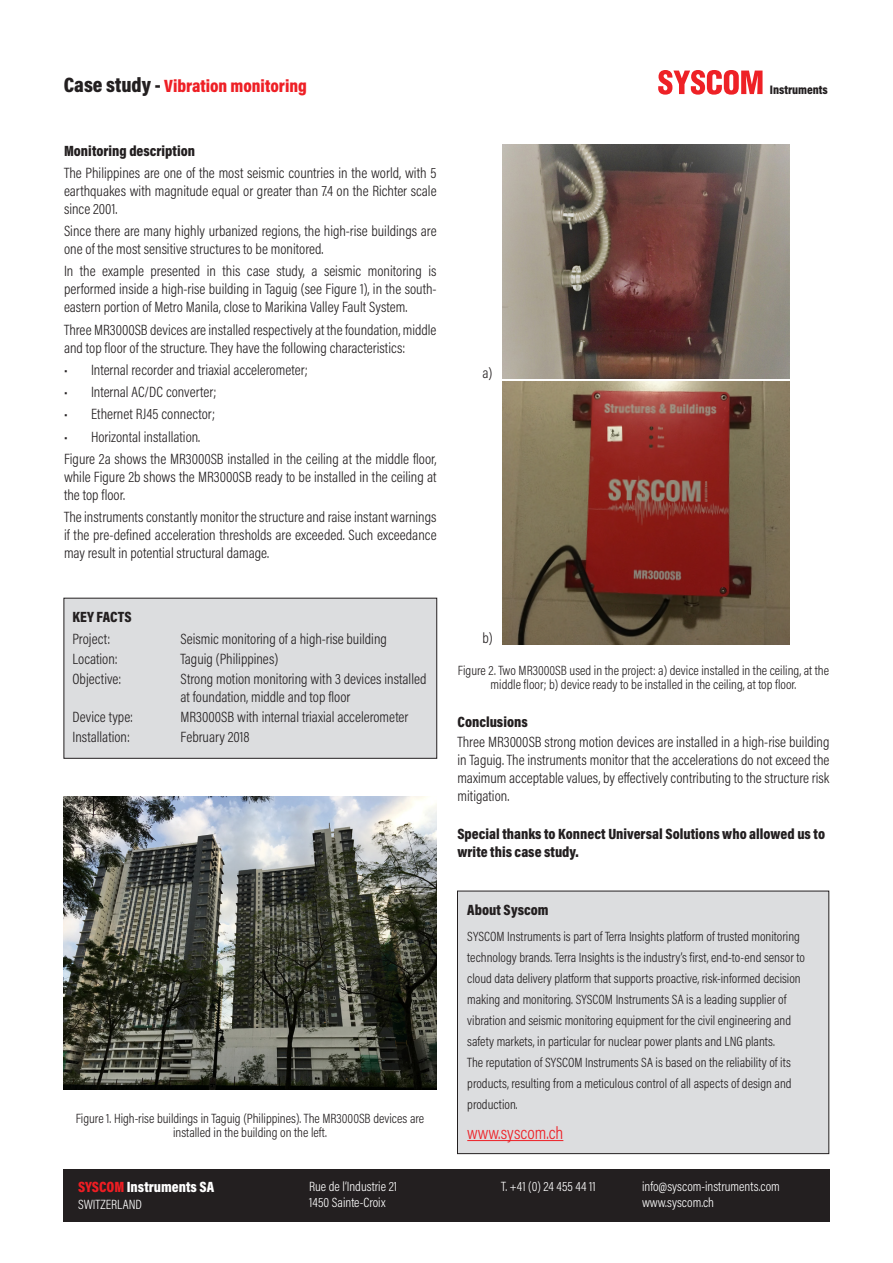
<style>
.page{position:relative;width:893px;height:1263px;background:#fff}
.page>*{position:absolute;margin:0;border:0;box-sizing:border-box;transform-origin:0 0}
.t1{font:900 18px "Acumin Pro Cond";color:#ee1f25}
.t2{font:300 18px "Acumin Pro Cond";color:#ee1f25}
.t3{font:300 15px/18px "Acumin Pro Cond";color:#231f20;text-align:justify}
.t4{font:900 15px/18px "Acumin Pro Cond";color:#231f20}
.t5{font:900 15px "Acumin Pro Cond";color:#fff}
.t6{font:300 13.5px/21px "Acumin Pro Cond";color:#231f20;text-align:center}
.t7{font:300 13.5px "Acumin Pro Cond";color:#fff}
.t8{font:900 12.45px "Acumin Pro Cond";letter-spacing:-.005em;color:#231f20}
.s1{font-size:21px;color:#231f20}
.s2{color:#ee1d23}
</style>
<div class="page">
<div style="left:64px;top:598px;width:373px;height:161px;background:#dcdddf;border:1px solid #231f20"></div>
<img style="left:64px;top:797px;width:372px;height:292px">
<img style="left:502px;top:145px;width:287px;height:234px">
<img style="left:502px;top:381px;width:287px;height:263px">
<div style="left:64px;top:1169px;width:766px;height:52px;background:#231f20"></div>
<svg style="left:658px;top:70px;width:104px;height:25px"></svg>
<div style="left:457px;top:891px;width:372px;height:263px;background:#dcdddf;border:1px solid #231f20"></div>
<hr style="left:467px;top:1140px;width:96px;height:1px;background:#ee1f25">
<p class="t1" style="left:64px;top:74px;width:245px"><span class="s1">Case study -</span> Vibration monitoring</p>
<p class="t8" style="left:770px;top:82px;width:59px">Instruments</p>
<p class="t4" style="left:64px;top:141px;width:133px">Monitoring description</p>
<p class="t3" style="left:64px;top:163px;width:374px">The Philippines are one of the most seismic countries in the world, with 5 earthquakes with magnitude equal or greater than 7.4 on the Richter scale since 2001.</p>
<p class="t3" style="left:64px;top:222px;width:374px">Since there are many highly urbanized regions, the high-rise buildings are one of the most sensitive structures to be monitored.</p>
<p class="t3" style="left:64px;top:262px;width:374px">In the example presented in this case study, a seismic monitoring is performed inside a high-rise building in Taguig (see Figure 1), in the south&shy;eastern portion of Metro Manila, close to Marikina Valley Fault System.</p>
<p class="t3" style="left:64px;top:320px;width:374px">Three MR3000SB devices are installed respectively at the foundation, middle and top floor of the structure. They have the following characteristics:</p>
<p class="t3" style="left:64px;top:360px;width:245px">• Internal recorder and triaxial accelerometer;</p>
<p class="t3" style="left:64px;top:383px;width:154px">• Internal AC/DC converter;</p>
<p class="t3" style="left:64px;top:405px;width:153px">• Ethernet RJ45 connector;</p>
<p class="t3" style="left:64px;top:427px;width:138px">• Horizontal installation.</p>
<p class="t3" style="left:64px;top:449px;width:374px">Figure 2a shows the MR3000SB installed in the ceiling at the middle floor, while Figure 2b shows the MR3000SB ready to be installed in the ceiling at the top floor.</p>
<p class="t3" style="left:64px;top:508px;width:374px">The instruments constantly monitor the structure and raise instant warnings if the pre-defined acceleration thresholds are exceeded. Such exceedance may result in potential structural damage.</p>
<p class="t4" style="left:73px;top:608px;width:60px">KEY FACTS</p>
<p class="t3" style="left:73px;top:629px;width:39px">Project:</p>
<p class="t3" style="left:181px;top:629px;width:208px">Seismic monitoring of a high-rise building</p>
<p class="t3" style="left:73px;top:649px;width:47px">Location:</p>
<p class="t3" style="left:181px;top:649px;width:99px">Taguig (Philippines)</p>
<p class="t3" style="left:73px;top:669px;width:50px">Objective:</p>
<p class="t3" style="left:181px;top:669px;width:248px">Strong motion monitoring with 3 devices installed at foundation, middle and top floor</p>
<p class="t3" style="left:73px;top:707px;width:62px">Device type:</p>
<p class="t3" style="left:181px;top:707px;width:229px">MR3000SB with internal triaxial accelerometer</p>
<p class="t3" style="left:73px;top:728px;width:59px">Installation:</p>
<p class="t3" style="left:181px;top:728px;width:71px">February 2018</p>
<p class="t6" style="left:76px;top:1111px;width:350px;line-height:14.2px">Figure 1. High-rise buildings in Taguig (Philippines). The MR3000SB devices are installed in the building on the left.</p>
<p class="t5" style="left:78px;top:1177px;width:138px"><span class="s2">SYSCOM</span> Instruments SA</p>
<p class="t7" style="left:78px;top:1195px;width:65px">SWITZERLAND</p>
<p class="t7" style="left:309px;top:1178px;width:90px">Rue de l‘Industrie 21</p>
<p class="t7" style="left:309px;top:1194px;width:78px">1450 Sainte-Croix</p>
<p class="t3" style="left:483px;top:363px;width:11px">a)</p>
<p class="t3" style="left:483px;top:628px;width:12px">b)</p>
<p class="t6" style="left:458px;top:663px;width:373px;line-height:14.2px">Figure 2. Two MR3000SB used in the project: a) device installed in the ceiling, at the middle floor; b) device ready to be installed in the ceiling, at top floor.</p>
<p class="t4" style="left:457px;top:712px;width:72px">Conclusions</p>
<p class="t3" style="left:457px;top:732px;width:373px">Three MR3000SB strong motion devices are installed in a high-rise building in Taguig. The instruments monitor that the accelerations do not exceed the maximum acceptable values, by effectively contributing to the structure risk mitigation.</p>
<p class="t4" style="left:457px;top:824px;width:369px">Special thanks to Konnect Universal Solutions who allowed us to write this case study.</p>
<p class="t4" style="left:467px;top:901px;width:83px">About Syscom</p>
<p class="t6" style="left:467px;top:925px;width:339px;text-align:left">SYSCOM Instruments is part of Terra Insights platform of trusted monitoring technology brands. Terra Insights is the industry’s first, end-to-end sensor to cloud data delivery platform that supports proactive, risk-informed decision making and monitoring. SYSCOM Instruments SA is a leading supplier of vibration and seismic monitoring equipment for the civil engineering and safety markets, in particular for nuclear power plants and LNG plants.<br>The reputation of SYSCOM Instruments SA is based on the reliability of its products, resulting from a meticulous control of all aspects of design and production.</p>
<p class="t2" style="left:467px;top:1121px;width:98px">www.syscom.ch</p>
<p class="t7" style="left:501px;top:1178px;width:96px">T. +41 (0) 24 455 44 11</p>
<p class="t7" style="left:642px;top:1178px;width:139px">info@syscom-instruments.com</p>
<p class="t7" style="left:642px;top:1194px;width:74px">www.syscom.ch</p>
</div>
